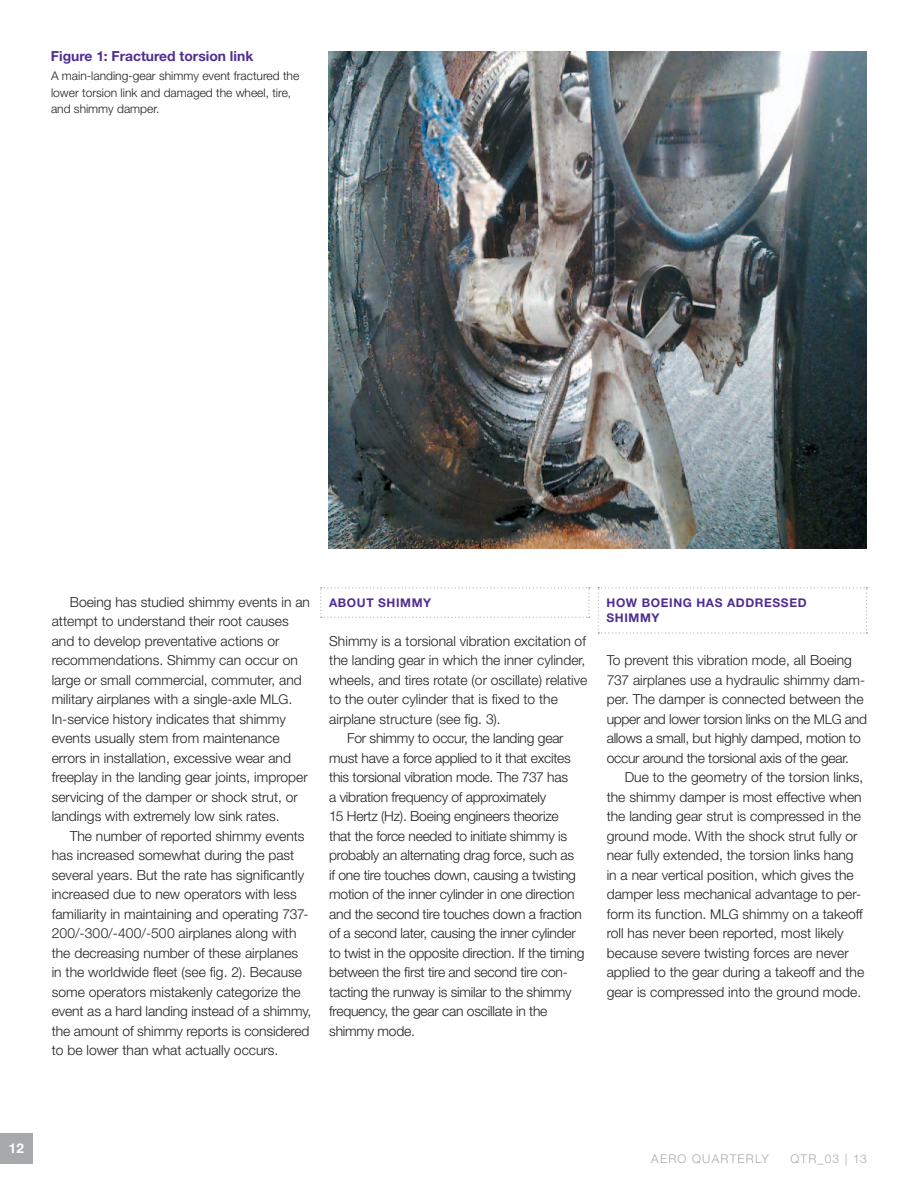
<style>
.page{position:relative;width:918px;height:1188px;background:#fff}
.page>*{position:absolute;margin:0;border:0;box-sizing:border-box;transform-origin:0 0}
.t1{font:300 13.8px/19.5px "Helvetica Neue LT Std";color:#231f20}
.t2{font:300 13.8px/19.5px "Helvetica Neue LT Std";letter-spacing:-.02em;color:#231f20}
.t3{font:700 13.8px "Helvetica Neue LT Std";color:#502e92}
.t4{font:700 13.5px "Helvetica Neue LT Std";color:#fff}
.t5{font:300 12px/16.5px "Helvetica Neue LT Std";color:#231f20}
.t6{font:700 12px/15.8px "Helvetica Neue LT Std";letter-spacing:.05em;color:#502e92}
.t7{font:300 12px "Helvetica Neue LT Std";letter-spacing:.1em;color:#a8a9ad}
.s1{font-size:13.5px}
</style>
<div class="page">
<div style="left:0;top:1133px;width:33px;height:30px;background:#a8a9ad"></div>
<svg style="left:320px;top:587px;width:270px;height:31px"></svg>
<svg style="left:598px;top:587px;width:269px;height:47px"></svg>
<img style="left:328px;top:51px;width:539px;height:497px">
<p class="t3" style="left:51px;top:47px;width:204px">FIGURE 1: FRACTURED TORSION LINK</p>
<p class="t5" style="left:51px;top:67px;width:250px">A main-landing-gear shimmy event fractured the lower torsion link and damaged the wheel, tire, and shimmy damper.</p>
<p class="t1" style="left:52px;top:592px;width:260px;text-indent:18px">Boeing has studied shimmy events in an attempt to understand their root causes and to develop preventative actions or recommendations. Shimmy can occur on large or small commercial, commuter, and military airplanes with a single-axle <span class="s1">MLG</span> .<br>In-service history indicates that shimmy events usually stem from maintenance errors in installation, excessive wear and freeplay in the landing gear joints, improper servicing of the damper or shock strut, or landings with extremely low sink rates.</p>
<p class="t1" style="left:52px;top:826px;width:261px;text-indent:18px">The number of reported shimmy events has increased somewhat during the past several years. But the rate has significantly increased due to new operators with less familiarity in maintaining and operating 737- 200/-300/-400/-500 airplanes along with the decreasing number of these airplanes in the worldwide fleet (see fig. 2). Because some operators mistakenly categorize the event as a hard landing instead of a shimmy, the amount of shimmy reports is considered to be lower than what actually occurs.</p>
<p class="t6" style="left:329px;top:594px;width:104px">ABOUT SHIMMY</p>
<p class="t1" style="left:329px;top:631px;width:258px">Shimmy is a torsional vibration excitation of</p>
<p class="t1" style="left:329px;top:650px;width:258px">the landing gear in which the inner cylinder,</p>
<p class="t1" style="left:329px;top:670px;width:260px">wheels, and tires rotate (or oscillate) relative</p>
<p class="t1" style="left:329px;top:689px;width:230px">to the outer cylinder that is fixed to the</p>
<p class="t1" style="left:329px;top:709px;width:173px">airplane structure (see fig. 3).</p>
<p class="t2" style="left:347px;top:728px;width:218px">For shimmy to occur, the landing gear</p>
<p class="t2" style="left:329px;top:748px;width:243px">must have a force applied to it that excites</p>
<p class="t2" style="left:329px;top:767px;width:240px">this torsional vibration mode. The 737 has</p>
<p class="t2" style="left:329px;top:787px;width:218px">a vibration frequency of approximately</p>
<p class="t1" style="left:329px;top:806px;width:231px">15 Hertz (Hz). Boeing engineers theorize</p>
<p class="t2" style="left:329px;top:826px;width:240px">that the force needed to initiate shimmy is</p>
<p class="t2" style="left:329px;top:845px;width:247px">probably an alternating drag force, such as</p>
<p class="t1" style="left:329px;top:865px;width:248px">if one tire touches down, causing a twisting</p>
<p class="t1" style="left:329px;top:884px;width:247px">motion of the inner cylinder in one direction</p>
<p class="t1" style="left:329px;top:904px;width:254px">and the second tire touches down a fraction</p>
<p class="t1" style="left:329px;top:923px;width:248px">of a second later, causing the inner cylinder</p>
<p class="t1" style="left:329px;top:943px;width:257px">to twist in the opposite direction. If the timing</p>
<p class="t1" style="left:329px;top:962px;width:238px">between the first tire and second tire con-</p>
<p class="t2" style="left:329px;top:982px;width:244px">tacting the runway is similar to the shimmy</p>
<p class="t1" style="left:329px;top:1001px;width:220px">frequency, the gear can oscillate in the</p>
<p class="t1" style="left:329px;top:1021px;width:87px">shimmy mode.</p>
<p class="t6" style="left:607px;top:594px;width:131px;text-indent:35px">BOEING HAS ADDRESSED<br>SHIMMY</p>
<p class="t2" style="left:607px;top:650px;width:262px">To prevent this vibration mode, all Boeing 737 airplanes use a hydraulic shimmy dam&shy;per. The damper is connected between the upper and lower torsion links on the <span class="s1">MLG</span> and allows a small, but highly damped, motion to occur around the torsional axis of the gear.</p>
<p class="t1" style="left:607px;top:767px;width:259px;text-indent:18px">Due to the geometry of the torsion links, the shimmy damper is most effective when the landing gear strut is compressed in the ground mode. With the shock strut fully or near fully extended, the torsion links hang in a near vertical position, which gives the damper less mechanical advantage to per&shy;form its function. <span class="s1">MLG</span> shimmy on a takeoff roll has never been reported, most likely because severe twisting forces are never applied to the gear during a takeoff and the gear is compressed into the ground mode.</p>
<p class="t6" style="left:607px;top:594px;width:11px">HOW</p>
<p class="t4" style="left:9px;top:1140px;width:17px">12</p>
<p class="t7" style="left:651px;top:1152px;width:119px">aero quarterly</p>
<p class="t7" style="left:790px;top:1152px;width:78px">qtr_03 | 13</p>
</div>
